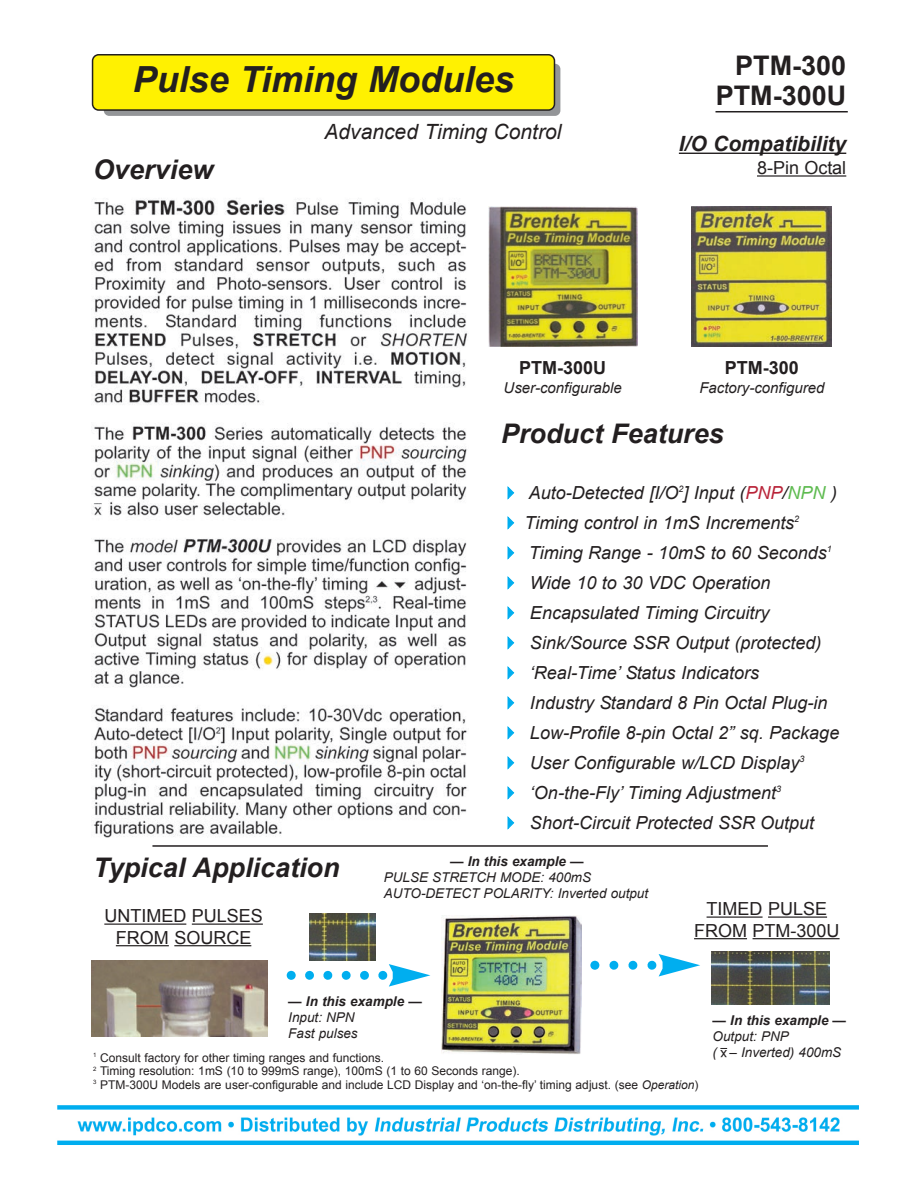
<style>
.page{position:relative;width:918px;height:1188px;background:#fff}
.page>*{position:absolute;margin:0;border:0;box-sizing:border-box;transform-origin:0 0}
.t1{font:italic 700 36px "Arial";color:#231f20}
.t2{font:italic 700 27px "Arial";color:#231f20}
.t3{font:700 27px/30px "Arial";color:#231f20;text-align:right}
.t4{font:italic 21px "Arial";color:#231f20}
.t5{font:italic 700 21px "Arial";color:#231f20}
.t6{font:italic 18px "Arial";color:#231f20}
.t7{font:18px/21.6px "Arial";color:#231f20;text-align:center}
.t8{font:700 18px "Arial";color:#231f20}
.t9{font:italic 15px "Arial";color:#231f20}
.t10{font:italic 13.5px/16.2px "Arial";color:#231f20}
.t11{font:italic 700 13.5px "Arial";color:#231f20}
.t12{font:13.5px "Arial";color:#231f20}
.t13{font:12px/13.5px "Arial";color:#231f20}
.s1{color:#00aeef}
.s2{color:#b92439}
.s3{color:#5ebb50}
.s4{font-style:italic}
</style>
<div class="page">
<hr style="left:716px;top:111px;width:132px;height:1px;background:#231f20">
<div style="left:104px;top:64px;width:456px;height:52px;background:#939598;border-radius:5px"></div>
<svg style="left:92px;top:54px;width:463px;height:57px;background:#f1e403"></svg>
<hr style="left:679px;top:153px;width:167px;height:1px;background:#231f20">
<hr style="left:757px;top:175px;width:89px;height:2px;background:#231f20">
<img style="left:691px;top:207px;width:141px;height:139px">
<img style="left:489px;top:206px;width:149px;height:141px">
<img style="left:92px;top:960px;width:175px;height:76px">
<svg style="left:287px;top:964px;width:143px;height:23px"></svg>
<hr style="left:104px;top:924px;width:82px;height:1px;background:#231f20">
<hr style="left:192px;top:924px;width:71px;height:1px;background:#231f20">
<hr style="left:116px;top:945px;width:53px;height:1px;background:#231f20">
<hr style="left:174px;top:945px;width:77px;height:1px;background:#231f20">
<hr style="left:707px;top:916px;width:56px;height:2px;background:#231f20">
<hr style="left:768px;top:916px;width:59px;height:2px;background:#231f20">
<hr style="left:694px;top:938px;width:53px;height:1px;background:#231f20">
<hr style="left:753px;top:938px;width:87px;height:1px;background:#231f20">
<img style="left:712px;top:952px;width:118px;height:53px">
<img style="left:309px;top:913px;width:66px;height:47px">
<svg style="left:590px;top:954px;width:110px;height:22px"></svg>
<img style="left:441px;top:915px;width:141px;height:139px">
<hr style="left:152px;top:845px;width:616px;height:2px;background:#231f20">
<img style="left:92px;top:198px;width:375px;height:640px">
<img style="left:57px;top:1105px;width:802px;height:40px">
<svg style="left:420px;top:1114px;width:9px;height:9px"></svg>
<svg style="left:645px;top:1114px;width:8px;height:9px"></svg>
<h1 class="t1" style="left:133px;top:59px;width:383px">Pulse Timing Modules</h1>
<p class="t4" style="left:325px;top:120px;width:238px">Advanced Timing Control</p>
<h2 class="t3" style="left:716px;top:51px;width:132px">PTM-300<br>PTM-300U</h2>
<p class="t5" style="left:679px;top:132px;width:169px">I/O Compatibility</p>
<h2 class="t2" style="left:93px;top:154px;width:122px">Overview</h2>
<p class="t7" style="left:757px;top:157px;width:91px">8-Pin Octal</p>
<p class="t8" style="left:519px;top:357px;width:89px">PTM-300U</p>
<p class="t9" style="left:504px;top:380px;width:120px">User-configurable</p>
<p class="t8" style="left:725px;top:357px;width:76px">PTM-300</p>
<p class="t9" style="left:699px;top:380px;width:127px">Factory-configured</p>
<h2 class="t2" style="left:501px;top:419px;width:224px">Product Features</h2>
<p class="t6" style="left:501px;top:483px;width:337px"><span class="s1">✔</span> Auto-Detected [I/O<sup>2</sup>] Input (<span class="s2">PNP</span>/<span class="s3">NPN</span> )</p>
<p class="t6" style="left:501px;top:513px;width:299px"><span class="s1">✔</span> Timing control in 1mS Increments<sup>2</sup></p>
<p class="t6" style="left:501px;top:543px;width:332px"><span class="s1">✔</span> Timing Range - 10mS to 60 Seconds<sup>1</sup></p>
<p class="t6" style="left:501px;top:573px;width:271px"><span class="s1">✔</span> Wide 10 to 30 VDC Operation</p>
<p class="t6" style="left:501px;top:603px;width:270px"><span class="s1">✔</span> Encapsulated Timing Circuitry</p>
<p class="t6" style="left:501px;top:633px;width:322px"><span class="s1">✔</span> Sink/Source SSR Output (protected)</p>
<p class="t6" style="left:501px;top:663px;width:259px"><span class="s1">✔</span> ‘Real-Time’ Status Indicators</p>
<p class="t6" style="left:501px;top:693px;width:328px"><span class="s1">✔</span> Industry Standard 8 Pin Octal Plug-in</p>
<p class="t6" style="left:501px;top:723px;width:340px"><span class="s1">✔</span> Low-Profile 8-pin Octal 2” sq. Package</p>
<p class="t6" style="left:501px;top:753px;width:305px"><span class="s1">✔</span> User Configurable w/LCD Display<sup>3</sup></p>
<p class="t6" style="left:501px;top:783px;width:281px"><span class="s1">✔</span> ‘On-the-Fly’ Timing Adjustment<sup>3</sup></p>
<p class="t6" style="left:501px;top:813px;width:314px"><span class="s1">✔</span> Short-Circuit Protected SSR Output</p>
<p class="t11" style="left:450px;top:854px;width:135px">— In this example —</p>
<p class="t10" style="left:384px;top:869px;width:266px">PULSE STRETCH MODE: 400mS<br>AUTO-DETECT POLARITY: Inverted output</p>
<h2 class="t2" style="left:93px;top:853px;width:248px">Typical Application</h2>
<p class="t7" style="left:104px;top:905px;width:160px">UNTIMED PULSES<br>FROM SOURCE</p>
<p class="t7" style="left:694px;top:898px;width:147px">TIMED PULSE<br>FROM PTM-300U</p>
<p class="t11" style="left:288px;top:994px;width:135px">— In this example —</p>
<p class="t10" style="left:288px;top:1009px;width:71px">Input: NPN<br>Fast pulses</p>
<p class="t13" style="left:93px;top:1051px;width:607px"><sup>1</sup> Consult factory for other timing ranges and functions.<br><sup>2</sup> Timing resolution: 1mS (10 to 999mS range), 100mS (1 to 60 Seconds range).<br><sup>3</sup> PTM-300U Models are user-configurable and include LCD Display and ‘on-the-fly’ timing adjust. (see <span class="s4">Operation</span>)</p>
<p class="t11" style="left:713px;top:1013px;width:135px">— In this example —</p>
<p class="t10" style="left:713px;top:1028px;width:130px">Output: PNP<br>( – Inverted) 400mS</p>
<p class="t12" style="left:727px;top:1062px;width:8px;rotate:-180deg">x</p>
</div>
